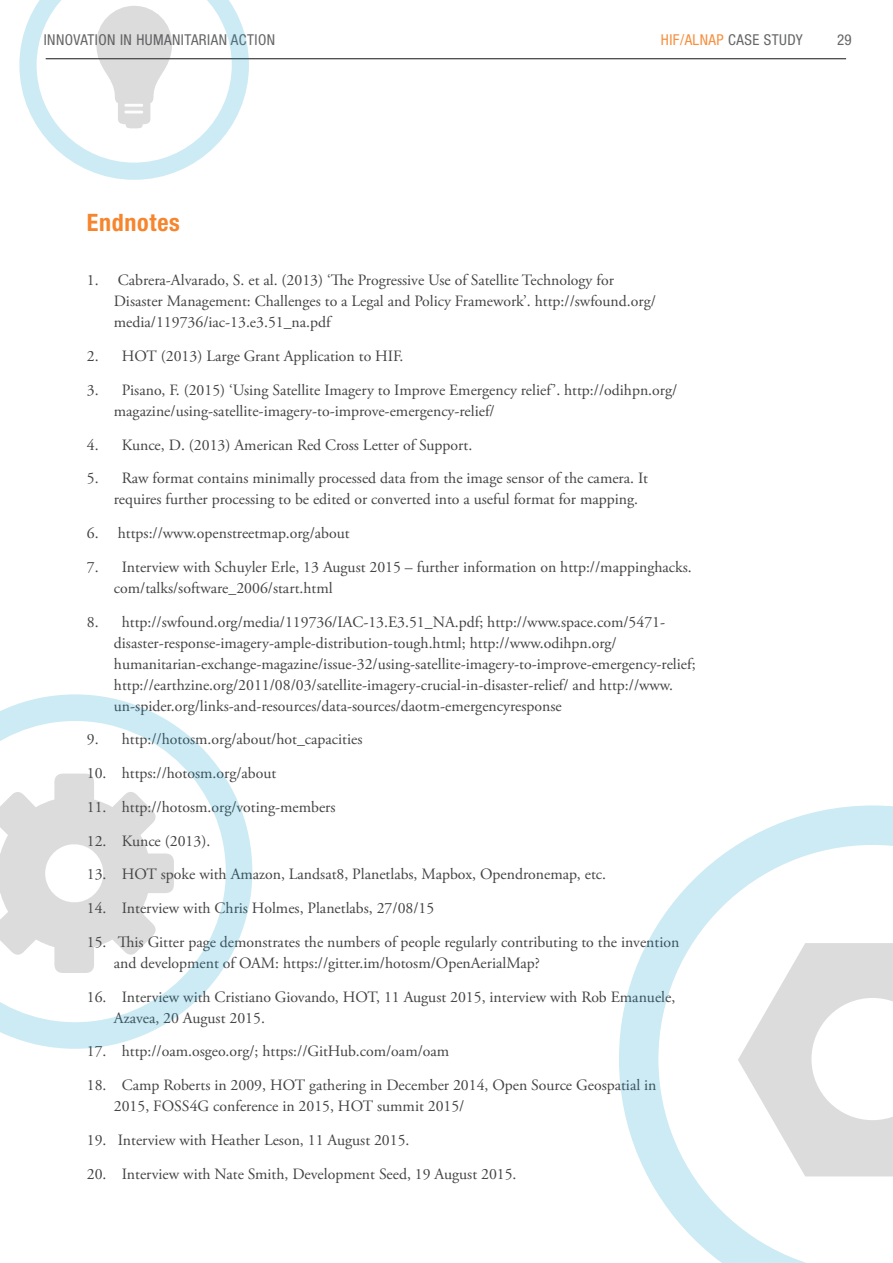
<style>
.page{position:relative;width:893px;height:1263px;background:#fff}
.page>*{position:absolute;margin:0;border:0;box-sizing:border-box;transform-origin:0 0}
.t1{font:700 condensed 24px "Helvetica Neue LT Std";letter-spacing:.03em;color:#f6852d}
.t2{font:15.75px/21px "Adobe Garamond Pro";color:#434345}
.t3{font:condensed 15px "Helvetica Neue LT Std";letter-spacing:.03em;color:#58595b}
.t4{font:condensed 15px "Helvetica Neue LT Std";letter-spacing:.03em;color:#f6852d}
.s1{color:#58595b}
</style>
<div class="page">
<svg style="left:19px;top:0;width:230px;height:180px"></svg>
<svg style="left:619px;top:805px;width:274px;height:458px"></svg>
<svg style="left:738px;top:943px;width:155px;height:233px"></svg>
<svg style="left:0;top:694px;width:252px;height:355px"></svg>
<p class="t3" style="left:44px;top:31px;width:129px">INNOVATION IN HUMANITA</p>
<p class="t3" style="left:199px;top:31px;width:40px">RIAN ACTI</p>
<p class="t3" style="left:258px;top:31px;width:17px">ON</p>
<p class="t4" style="left:661px;top:31px;width:143px">HIF/ALNAP <span class="s1">CASE STUDY</span></p>
<p class="t3" style="left:837px;top:31px;width:16px">29</p>
<h1 class="t1" style="left:87px;top:208px;width:94px">Endnotes</h1>
<p class="t2" style="left:114px;top:270px;width:543px;text-indent:-27px">1. Cabrera-Alvarado, S. et al. (2013) ‘The Progressive Use of Satellite Technology for<br>Disaster Management: Challenges to a Legal and Policy Framework’. http://swfound.org/ media/119736/iac-13.e3.51_na.pdf</p>
<p class="t2" style="left:87px;top:346px;width:318px">2. HOT (2013) Large Grant Application to HIF.</p>
<p class="t2" style="left:114px;top:380px;width:565px;text-indent:-27px">3. Pisano, F. (2015) ‘Using Satellite Imagery to Improve Emergency relief’. http://odihpn.org/ magazine/using-satellite-imagery-to-improve-emergency-relief/</p>
<p class="t2" style="left:87px;top:435px;width:387px">4. Kunce, D. (2013) American Red Cross Letter of Support.</p>
<p class="t2" style="left:114px;top:468px;width:535px;text-indent:-27px">5. Raw format contains minimally processed data from the image sensor of the camera. It requires further processing to be edited or converted into a useful format for mapping.</p>
<p class="t2" style="left:87px;top:523px;width:264px">6. https://www.openstreetmap.org/about</p>
<p class="t2" style="left:114px;top:557px;width:579px;text-indent:-27px">7. Interview with Schuyler Erle, 13 August 2015 – further information on http://mappinghacks. com/talks/software_2006/start.html</p>
<p class="t2" style="left:114px;top:612px;width:583px;text-indent:-27px">8. http://swfound.org/media/119736/IAC-13.E3.51_NA.pdf; http://www.space.com/5471- disaster-response-imagery-ample-distribution-tough.html; http://www.odihpn.org/ humanitarian-exchange-magazine/issue-32/using-satellite-imagery-to-improve-emergency-relief; http://earthzine.org/2011/08/03/satellite-imagery-crucial-in-disaster-relief/ and http://www. un-spider.org/links-and-resources/data-sources/daotm-emergencyresponse</p>
<p class="t2" style="left:87px;top:729px;width:277px">9. http://hotosm.org/about/hot_capacities</p>
<p class="t2" style="left:87px;top:763px;width:191px">10. https://hotosm.org/about</p>
<p class="t2" style="left:87px;top:797px;width:250px">11. http://hotosm.org/voting-members</p>
<p class="t2" style="left:87px;top:831px;width:125px">12. Kunce (2013).</p>
<p class="t2" style="left:87px;top:864px;width:521px">13. HOT spoke with Amazon, Landsat8, Planetlabs, Mapbox, Opendronemap, etc.</p>
<p class="t2" style="left:87px;top:898px;width:349px">14. Interview with Chris Holmes, Planetlabs, 27/08/15</p>
<p class="t2" style="left:114px;top:932px;width:567px;text-indent:-27px">15. This Gitter page demonstrates the numbers of people regularly contributing to the invention and development of OAM: https://gitter.im/hotosm/OpenAerialMap?</p>
<p class="t2" style="left:114px;top:987px;width:563px;text-indent:-27px">16. Interview with Cristiano Giovando, HOT, 11 August 2015, interview with Rob Emanuele,<br>Azavea, 20 August 2015.</p>
<p class="t2" style="left:87px;top:1041px;width:364px">17. http://oam.osgeo.org/; https://GitHub.com/oam/oam</p>
<p class="t2" style="left:114px;top:1075px;width:544px;text-indent:-27px">18. Camp Roberts in 2009, HOT gathering in December 2014, Open Source Geospatial in<br>2015, FOSS4G conference in 2015, HOT summit 2015/</p>
<p class="t2" style="left:87px;top:1130px;width:324px">19. Interview with Heather Leson, 11 August 2015.</p>
<p class="t2" style="left:87px;top:1164px;width:431px">20. Interview with Nate Smith, Development Seed, 19 August 2015.</p>
</div>
